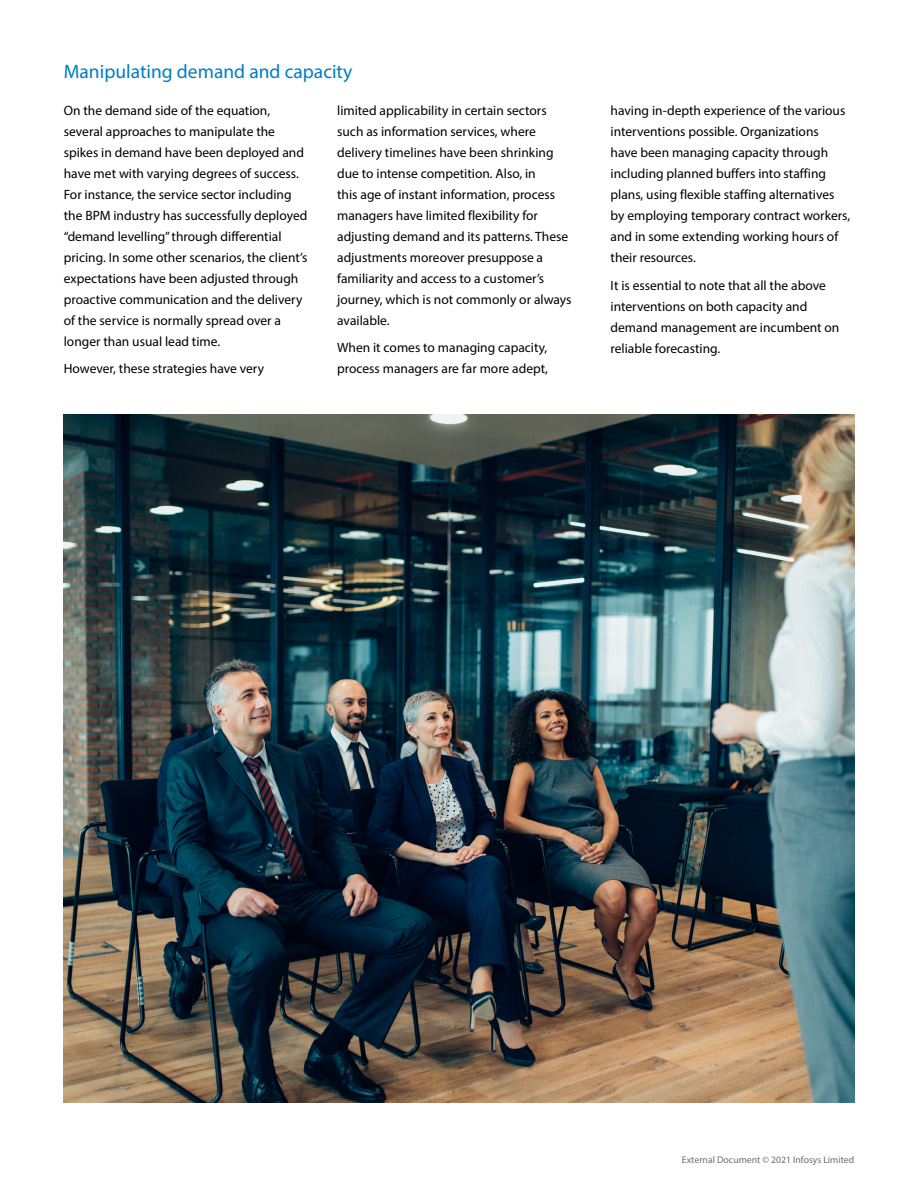
<style>
.page{position:relative;width:918px;height:1188px;background:#fff}
.page>*{position:absolute;margin:0;border:0;box-sizing:border-box;transform-origin:0 0}
.t1{font:19.5px "Myriad Pro";color:#007cc3}
.t2{font:13.5px/21px "Myriad Pro";color:#000}
.t3{font:9.75px "Myriad Pro";color:#6d6e71}
</style>
<div class="page">
<img style="left:64px;top:415px;width:790px;height:688px">
<h1 class="t1" style="left:64px;top:60px;width:290px">Manipulating demand and capacity</h1>
<p class="t2" style="left:64px;top:100px;width:245px">On the demand side of the equation, several approaches to manipulate the spikes in demand have been deployed and have met with varying degrees of success.<br>For instance, the service sector including the BPM industry has successfully deployed “demand levelling” through differential pricing. In some other scenarios, the client’s expectations have been adjusted through proactive communication and the delivery of the service is normally spread over a longer than usual lead time.</p>
<p class="t2" style="left:64px;top:358px;width:202px">However, these strategies have very</p>
<p class="t2" style="left:337px;top:100px;width:236px">limited applicability in certain sectors such as information services, where delivery timelines have been shrinking due to intense competition. Also, in<br>this age of instant information, process managers have limited flexibility for adjusting demand and its patterns. These adjustments moreover presuppose a familiarity and access to a customer’s journey, which is not commonly or always available.</p>
<p class="t2" style="left:337px;top:337px;width:212px">When it comes to managing capacity, process managers are far more adept,</p>
<p class="t2" style="left:611px;top:100px;width:241px">having in-depth experience of the various interventions possible. Organizations<br>have been managing capacity through including planned buffers into staffing plans, using flexible staffing alternatives by employing temporary contract workers, and in some extending working hours of their resources.</p>
<p class="t2" style="left:611px;top:274px;width:230px">It is essential to note that all the above interventions on both capacity and demand management are incumbent on reliable forecasting.</p>
<p class="t3" style="left:682px;top:1154px;width:174px">External Document © 2021 Infosys Limited</p>
</div>
